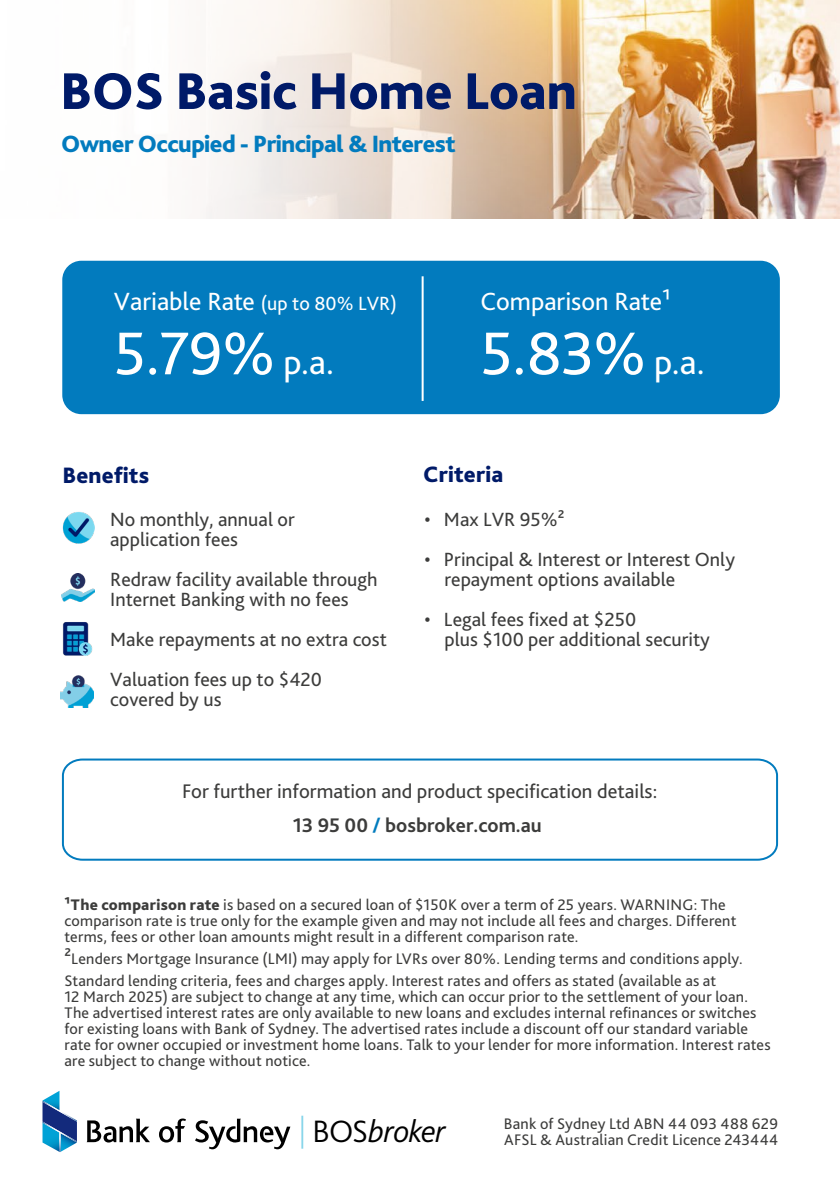
<style>
.page{position:relative;width:840px;height:1191px;background:#fff}
.page>*{position:absolute;margin:0;border:0;box-sizing:border-box;transform-origin:0 0}
.t1{font:63px "Bliss 2";color:#fff}
.t2{font:800 54px "Bliss 2";color:#001a68}
.t3{font:italic 300 32.4px "Bliss 2";letter-spacing:-.02em;color:#000}
.t4{font:26px "Bliss 2";color:#fff}
.t5{font:800 24.6px "Bliss 2";letter-spacing:-.025em;color:#027bbe}
.t6{font:800 23.4px "Bliss 2";letter-spacing:.01em;color:#001a68}
.t7{font:20.6px/34.4px "Bliss 2";color:#3c3c3b;text-align:center}
.t8{font:20px/20px "Bliss 2";color:#3c3c3b}
.t9{font:16px/16px "Bliss 2";letter-spacing:.015em;color:#3c3c3b}
.s1{font-size:20px}
.s2{font-size:35.6px}
.s3{font-weight:700}
.s4{font-weight:700;color:#007bbd}
.s5{font-weight:800}
.s6{font-style:normal;color:#82d3e9}
.s7{font-style:normal}
</style>
<div class="page">
<img style="left:624px;top:0;width:215px;height:218px">
<svg style="left:205px;top:0;width:419px;height:218px"></svg>
<svg style="left:195px;top:1118px;width:95px;height:31px"></svg>
<svg style="left:159px;top:1118px;width:27px;height:24px"></svg>
<svg style="left:87px;top:1118px;width:63px;height:24px"></svg>
<svg style="left:42px;top:1090px;width:35px;height:62px"></svg>
<svg style="left:61px;top:758px;width:717px;height:103px"></svg>
<div style="left:62px;top:261px;width:717px;height:153px;background:#027bbe;border-radius:19px"></div>
<hr style="left:421px;top:276px;width:2px;height:125px;background:#fff">
<img style="left:61px;top:574px;width:34px;height:27px">
<img style="left:61px;top:675px;width:33px;height:32px">
<img style="left:62px;top:622px;width:31px;height:34px">
<img style="left:62px;top:512px;width:33px;height:31px">
<h2 class="t2" style="left:60px;top:57px;width:518px">BOS Basic Home Loan</h2>
<h3 class="t5" style="left:61px;top:128px;width:396px">Owner Occupied - Principal &amp; Interest</h3>
<h3 class="t4" style="left:114px;top:285px;width:284px">Variable Rate <span class="s1">(up to 80% LVR)</span></h3>
<h1 class="t1" style="left:114px;top:314px;width:221px">5.79% <span class="s2">p.a.</span></h1>
<h3 class="t4" style="left:480px;top:285px;width:191px">Comparison Rate¹</h3>
<h1 class="t1" style="left:480px;top:314px;width:226px">5.83% <span class="s2">p.a.</span></h1>
<h3 class="t6" style="left:62px;top:461px;width:88px">Benefits</h3>
<p class="t8" style="left:110px;top:509px;width:186px">No monthly, annual or application fees</p>
<p class="t8" style="left:110px;top:569px;width:269px">Redraw facility available through<br>Internet Banking with no fees</p>
<p class="t8" style="left:110px;top:619px;width:278px;line-height:40px">Make repayments at no extra cost<br>Valuation fees up to $420</p>
<p class="t8" style="left:110px;top:689px;width:113px">covered by us</p>
<h3 class="t6" style="left:423px;top:459px;width:82px">Criteria</h3>
<p class="t8" style="left:424px;top:509px;width:141px">• Max LVR 95%²</p>
<p class="t8" style="left:444px;top:549px;width:292px;text-indent:-20px">• Principal &amp; Interest or Interest Only repayment options available</p>
<p class="t8" style="left:444px;top:609px;width:267px;text-indent:-20px">• Legal fees fixed at $250<br>plus $100 per additional security</p>
<p class="t7" style="left:182px;top:773px;width:476px">For further information and product specification details:<br><span class="s3">13 95 00</span> <span class="s4">/</span> <span class="s3">bosbroker.com.au</span></p>
<p class="t9" style="left:64px;top:896px;width:673px"><span class="s5">¹The comparison rate</span> is based on a secured loan of $150K over a term of 25 years. WARNING: The comparison rate is true only for the example given and may not include all fees and charges. Different terms, fees or other loan amounts might result in a different comparison rate.</p>
<p class="t9" style="left:64px;top:947px;width:679px;line-height:22px"><span class="s1">²</span>Lenders Mortgage Insurance (LMI) may apply for LVRs over 80%. Lending terms and conditions apply.<br>Standard lending criteria, fees and charges apply. Interest rates and offers as stated (available as at</p>
<p class="t9" style="left:64px;top:988px;width:707px">12 March 2025) are subject to change at any time, which can occur prior to the settlement of your loan.<br>The advertised interest rates are only available to new loans and excludes internal refinances or switches for existing loans with Bank of Sydney. The advertised rates include a discount off our standard variable rate for owner occupied or investment home loans. Talk to your lender for more information. Interest rates are subject to change without notice.</p>
<h3 class="t3" style="left:299px;top:1111px;width:147px"><span class="s6">|</span> <span class="s7">BOS</span>broker</h3>
<p class="t9" style="left:503px;top:1115px;width:276px">Bank of Sydney Ltd ABN 44 093 488 629<br>AFSL &amp; Australian Credit Licence 243444</p>
</div>
